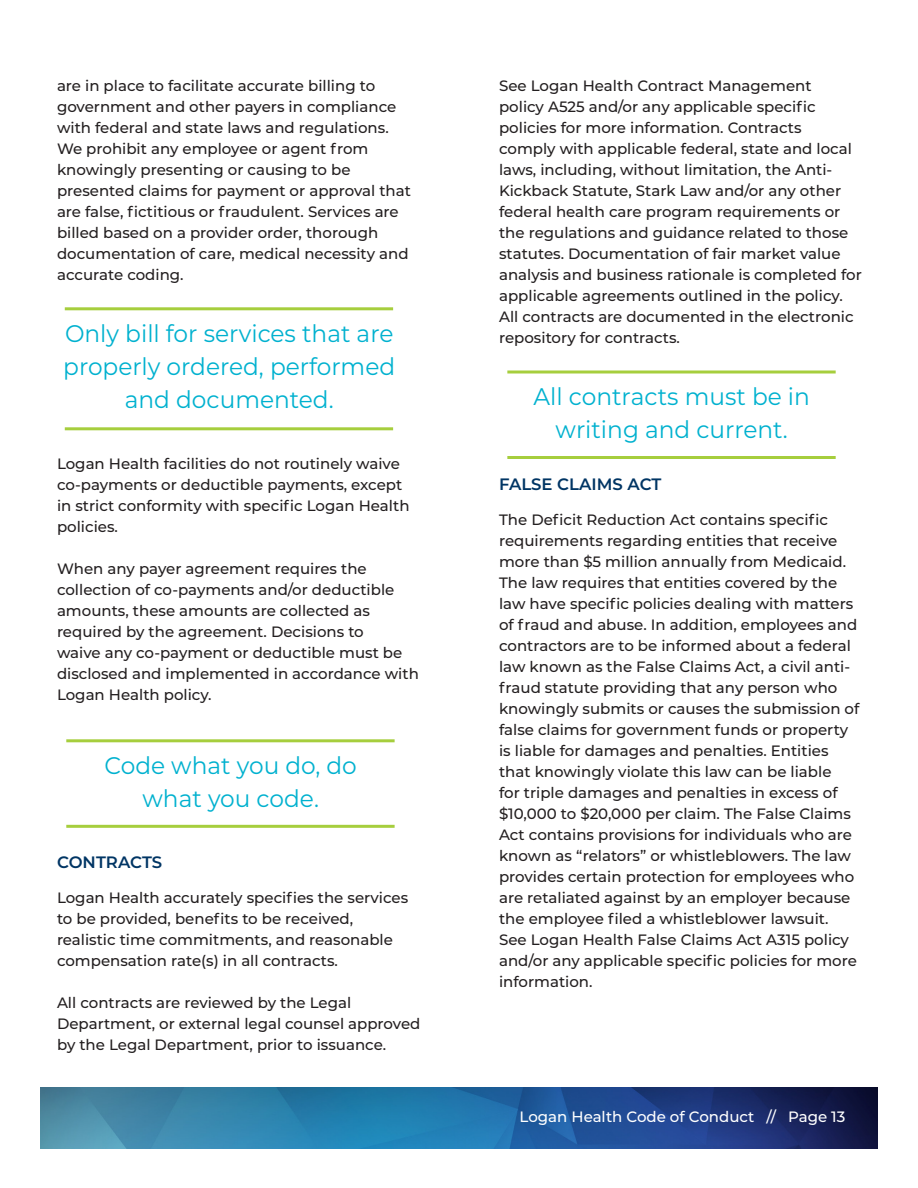
<style>
.page{position:relative;width:918px;height:1188px;background:#fff}
.page>*{position:absolute;margin:0;border:0;box-sizing:border-box;transform-origin:0 0}
.t1{font:24px/33px "Montserrat";color:#00b1cf;text-align:center}
.t2{font:600 16.5px "Montserrat";color:#003564}
.t3{font:500 15px/21px "Montserrat";color:#231f20}
.t4{font:500 15px "Montserrat";color:#fff}
</style>
<div class="page">
<img style="left:41px;top:1088px;width:837px;height:60px">
<hr style="left:65px;top:307px;width:328px;height:3px;background:#a6ce3d">
<hr style="left:65px;top:427px;width:328px;height:3px;background:#a6ce3d">
<hr style="left:66px;top:739px;width:329px;height:3px;background:#a6ce3d">
<hr style="left:66px;top:825px;width:329px;height:3px;background:#a6ce3d">
<svg style="left:507px;top:370px;width:329px;height:4px"></svg>
<hr style="left:507px;top:456px;width:329px;height:3px;background:#a6ce3d">
<p class="t3" style="left:57px;top:75px;width:355px">are in place to facilitate accurate billing to government and other payers in compliance with federal and state laws and regulations.<br>We prohibit any employee or agent from knowingly presenting or causing to be presented claims for payment or approval that are false, fictitious or fraudulent. Services are billed based on a provider order, thorough documentation of care, medical necessity and accurate coding.</p>
<p class="t1" style="left:63px;top:316px;width:333px">Only bill for services that are properly ordered, performed and documented.</p>
<p class="t3" style="left:57px;top:453px;width:354px">Logan Health facilities do not routinely waive co-payments or deductible payments, except in strict conformity with specific Logan Health policies.</p>
<p class="t3" style="left:57px;top:558px;width:363px">When any payer agreement requires the collection of co-payments and/or deductible amounts, these amounts are collected as required by the agreement. Decisions to<br>waive any co-payment or deductible must be disclosed and implemented in accordance with Logan Health policy.</p>
<p class="t1" style="left:105px;top:748px;width:254px">Code what you do, do what you code.</p>
<p class="t2" style="left:57px;top:851px;width:107px">CONTRACTS</p>
<p class="t3" style="left:57px;top:887px;width:353px">Logan Health accurately specifies the services to be provided, benefits to be received, realistic time commitments, and reasonable compensation rate(s) in all contracts.</p>
<p class="t3" style="left:57px;top:992px;width:365px">All contracts are reviewed by the Legal<br>Department, or external legal counsel approved by the Legal Department, prior to issuance.</p>
<p class="t3" style="left:499px;top:75px;width:364px">See Logan Health Contract Management<br>policy A525 and/or any applicable specific policies for more information. Contracts comply with applicable federal, state and local laws, including, without limitation, the Anti-Kickback Statute, Stark Law and/or any other federal health care program requirements or the regulations and guidance related to those statutes. Documentation of fair market value analysis and business rationale is completed for applicable agreements outlined in the policy.<br>All contracts are documented in the electronic repository for contracts.</p>
<p class="t1" style="left:534px;top:380px;width:278px">All contracts must be in writing and current.</p>
<p class="t2" style="left:499px;top:473px;width:164px">FALSE CLAIMS ACT</p>
<p class="t3" style="left:499px;top:509px;width:362px">The Deficit Reduction Act contains specific requirements regarding entities that receive more than $5 million annually from Medicaid.<br>The law requires that entities covered by the law have specific policies dealing with matters of fraud and abuse. In addition, employees and contractors are to be informed about a federal law known as the False Claims Act, a civil anti&shy;fraud statute providing that any person who knowingly submits or causes the submission of false claims for government funds or property is liable for damages and penalties. Entities that knowingly violate this law can be liable<br>for triple damages and penalties in excess of $10,000 to $20,000 per claim. The False Claims Act contains provisions for individuals who are known as “relators” or whistleblowers. The law provides certain protection for employees who are retaliated against by an employer because the employee filed a whistleblower lawsuit.<br>See Logan Health False Claims Act A315 policy and/or any applicable specific policies for more information.</p>
<p class="t4" style="left:520px;top:1106px;width:327px">Logan Health Code of Conduct // Page 13</p>
</div>
